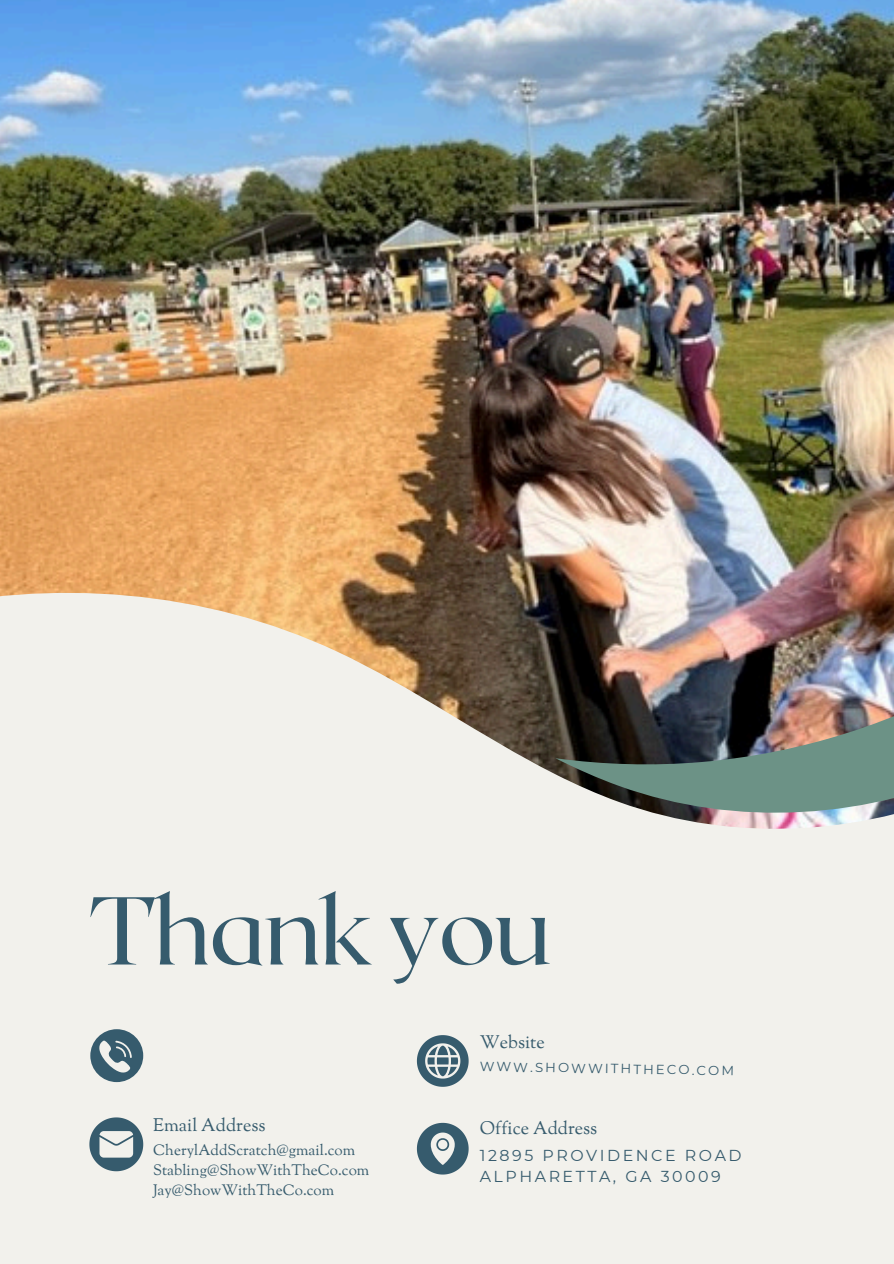
<style>
.page{position:relative;width:894px;height:1264px;background:#fff}
.page>*{position:absolute;margin:0;border:0;box-sizing:border-box;transform-origin:0 0}
.t1{font:96px "Roxborough CF";letter-spacing:-.02em;color:#365b6d}
.t2{font:18px "Sorts Mill Goudy";color:#365b6d}
.t3{font:15.75px/21.5px "Montserrat";letter-spacing:.16em;color:#365b6d}
.t4{font:15px/20.2px "Sorts Mill Goudy";color:#365b6d}
.t5{font:13.2px "Montserrat";color:#365b6d}
</style>
<div class="page">
<div style="left:0;top:0;width:893px;height:1263px;background:#f2f1ec"></div>
<img style="left:0;top:0;width:893px;height:577px">
<img style="left:0;top:577px;width:893px;height:252px">
<img style="left:555px;top:672px;width:338px;height:156px">
<svg style="left:90px;top:1029px;width:53px;height:53px"></svg>
<svg style="left:89px;top:1117px;width:54px;height:54px"></svg>
<svg style="left:417px;top:1035px;width:51px;height:51px"></svg>
<svg style="left:417px;top:1122px;width:51px;height:52px"></svg>
<p class="t1" style="left:89px;top:868px;width:463px">Thank you</p>
<p class="t2" style="left:479px;top:1031px;width:66px">Website</p>
<h1 class="t2" style="left:153px;top:1114px;width:114px">Email Address</h1>
<p class="t4" style="left:153px;top:1140px;width:217px">CherylAddScratch@gmail.com<br>Stabling@ShowWithTheCo.com<br>Jay@ShowWithTheCo.com</p>
<p class="t5" style="left:480px;top:1058px;width:256px;rotate:1deg">WWW.SHOWWITHTHECO.COM</p>
<p class="t2" style="left:479px;top:1116px;width:119px">Office Address</p>
<h2 class="t3" style="left:479px;top:1144px;width:263px">12895 PROVIDENCE ROAD<br>ALPHARETTA, GA 30009</h2>
</div>
